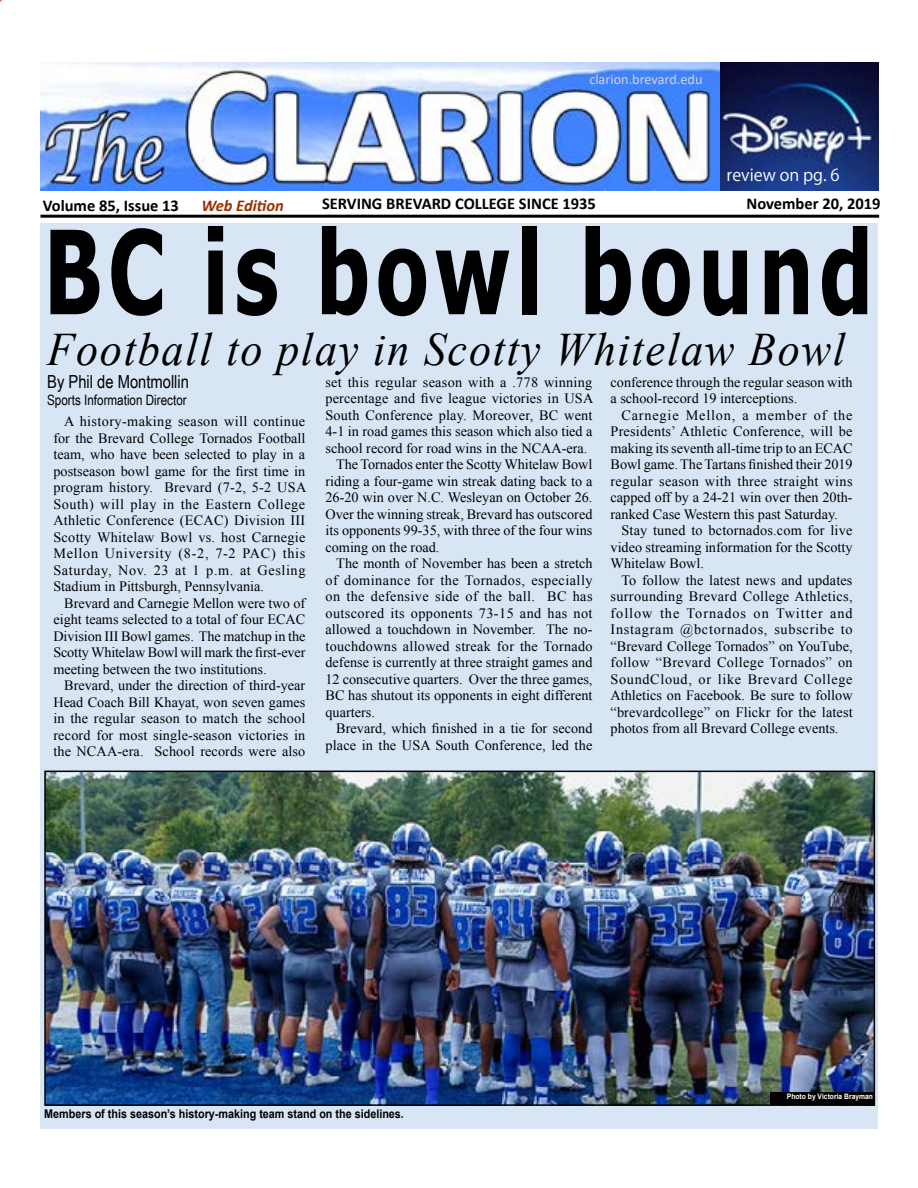
<style>
.page{position:relative;width:918px;height:1188px;background:#fff}
.page>*{position:absolute;margin:0;border:0;box-sizing:border-box;transform-origin:0 0}
.t1{font:700 116.1px "Tahoma";letter-spacing:.08em;color:#000;scale:.72 1}
.t2{font:italic 46.5px "Times New Roman";letter-spacing:.04em;color:#000;scale:.95 1}
.t3{font:18px "Arial Narrow";color:#000}
.t4{font:700 16.5px "Calibri";color:#000}
.t5{font:16.5px "Koz Go Pr 6 N";color:#fff}
.t6{font:italic 700 16.5px "Calibri";color:#930}
.t7{font:14.25px/16.5px "Times New Roman";color:#000;text-align:justify}
.t8{font:14.25px "Times New Roman";letter-spacing:.02em;color:#000}
.t9{font:14.25px "Times New Roman";letter-spacing:.03em;color:#000}
.t10{font:14.25px "Times New Roman";letter-spacing:.035em;color:#000}
.t11{font:14.25px "Arial Narrow";color:#000}
.t12{font:14.25px "Calibri";color:#d2d2d2}
.t13{font:700 12px "Arial";color:#000;scale:.9 1}
.t14{font:700 7.5px "Arial";color:#fff;scale:.9 1}
</style>
<div class="page">
<div style="left:40px;top:224px;width:838px;height:905px;background:#d8e5f5"></div>
<img style="left:40px;top:63px;width:838px;height:128px">
<hr style="left:40px;top:215px;width:839px;height:3px;background:#000">
<img style="left:47px;top:774px;width:825px;height:329px">
<div style="left:44px;top:771px;width:831px;height:335px;border:2px solid #000"></div>
<div style="left:770px;top:1092px;width:105px;height:13px;background:#000"></div>
<p class="t12" style="left:589px;top:69px;width:115px">clarion.brevard.edu</p>
<p class="t5" style="left:727px;top:165px;width:115px">review on pg. 6</p>
<p class="t4" style="left:43px;top:193px;width:138px">Volume 85, Issue 13</p>
<p class="t6" style="left:201px;top:193px;width:84px">Web Edition</p>
<p class="t4" style="left:322px;top:192px;width:275px">SERVING BREVARD COLLEGE SINCE 1935</p>
<p class="t4" style="left:747px;top:192px;width:135px">November 20, 2019</p>
<h1 class="t1" style="left:44px;top:191px;width:1152px">BC is bowl bound</h1>
<h2 class="t2" style="left:47px;top:318px;width:841px">Football to play in Scotty Whitelaw Bowl</h2>
<p class="t3" style="left:47px;top:369px;width:143px">By Phil de Montmollin</p>
<p class="t11" style="left:47px;top:389px;width:141px">Sports Information Director</p>
<p class="t7" style="left:53px;top:413px;width:254px;text-indent:11px">A history-making season will continue for the Brevard College Tornados Football team, who have been selected to play in a postseason bowl game for the first time in program history. Brevard (7-2, 5-2 USA South) will play in the Eastern College Athletic Conference (ECAC) Division III Scotty Whitelaw Bowl vs. host Carnegie Mellon University (8-2, 7-2 PAC) this Saturday, Nov. 23 at 1 p.m. at Gesling Stadium in Pittsburgh, Pennsylvania.</p>
<p class="t7" style="left:53px;top:595px;width:254px;text-indent:11px">Brevard and Carnegie Mellon were two of eight teams selected to a total of four ECAC Division III Bowl games. The matchup in the Scotty Whitelaw Bowl will mark the first-ever meeting between the two institutions.</p>
<p class="t7" style="left:53px;top:677px;width:254px;text-indent:11px">Brevard, under the direction of third-year Head Coach Bill Khayat, won seven games in the regular season to match the school record for most single-season victories in the NCAA-era. School records were also</p>
<p class="t8" style="left:325px;top:373px;width:268px">set this regular season with a .778 winning</p>
<p class="t7" style="left:325px;top:390px;width:269px">percentage and five league victories in USA</p>
<p class="t7" style="left:325px;top:407px;width:269px">South Conference play. Moreover, BC went</p>
<p class="t7" style="left:325px;top:423px;width:269px">4-1 in road games this season which also tied a</p>
<p class="t7" style="left:325px;top:440px;width:263px">school record for road wins in the NCAA-era.</p>
<p class="t7" style="left:336px;top:456px;width:258px">The Tornados enter the Scotty Whitelaw Bowl</p>
<p class="t7" style="left:325px;top:473px;width:269px">riding a four-game win streak dating back to a</p>
<p class="t7" style="left:325px;top:489px;width:269px">26-20 win over N.C. Wesleyan on October 26.</p>
<p class="t7" style="left:325px;top:506px;width:269px">Over the winning streak, Brevard has outscored</p>
<p class="t7" style="left:325px;top:522px;width:269px">its opponents 99-35, with three of the four wins</p>
<p class="t7" style="left:325px;top:539px;width:115px">coming on the road.</p>
<p class="t7" style="left:336px;top:555px;width:258px">The month of November has been a stretch</p>
<p class="t10" style="left:325px;top:571px;width:269px">of dominance for the Tornados, especially</p>
<p class="t9" style="left:325px;top:587px;width:269px">on the defensive side of the ball. BC has</p>
<p class="t9" style="left:325px;top:604px;width:269px">outscored its opponents 73-15 and has not</p>
<p class="t7" style="left:325px;top:621px;width:268px">allowed a touchdown in November. The no-</p>
<p class="t8" style="left:325px;top:637px;width:269px">touchdowns allowed streak for the Tornado</p>
<p class="t7" style="left:325px;top:654px;width:269px">defense is currently at three straight games and</p>
<p class="t7" style="left:325px;top:671px;width:268px">12 consecutive quarters. Over the three games,</p>
<p class="t7" style="left:325px;top:687px;width:269px">BC has shutout its opponents in eight different</p>
<p class="t7" style="left:325px;top:704px;width:51px">quarters.</p>
<p class="t7" style="left:336px;top:720px;width:258px">Brevard, which finished in a tie for second</p>
<p class="t7" style="left:325px;top:737px;width:268px">place in the USA South Conference, led the</p>
<p class="t7" style="left:611px;top:374px;width:244px">conference through the regular season with a school-record 19 interceptions.</p>
<p class="t7" style="left:611px;top:407px;width:244px;text-indent:11px">Carnegie Mellon, a member of the Presidents’ Athletic Conference, will be making its seventh all-time trip to an ECAC Bowl game. The Tartans finished their 2019 regular season with three straight wins capped off by a 24-21 win over then 20th&shy;ranked Case Western this past Saturday.</p>
<p class="t7" style="left:611px;top:522px;width:244px;text-indent:11px">Stay tuned to bctornados.com for live video streaming information for the Scotty Whitelaw Bowl.</p>
<p class="t7" style="left:611px;top:572px;width:244px;text-indent:11px">To follow the latest news and updates surrounding Brevard College Athletics, follow the Tornados on Twitter and Instagram @bctornados, subscribe to “Brevard College Tornados” on YouTube, follow “Brevard College Tornados” on SoundCloud, or like Brevard College Athletics on Facebook. Be sure to follow “brevardcollege” on Flickr for the latest photos from all Brevard College events.</p>
<p class="t13" style="left:44px;top:1106px;width:401px">Members of this season’s history-making team stand on the sidelines.</p>
<p class="t14" style="left:787px;top:1092px;width:97px">Photo by Victoria Brayman</p>
</div>
